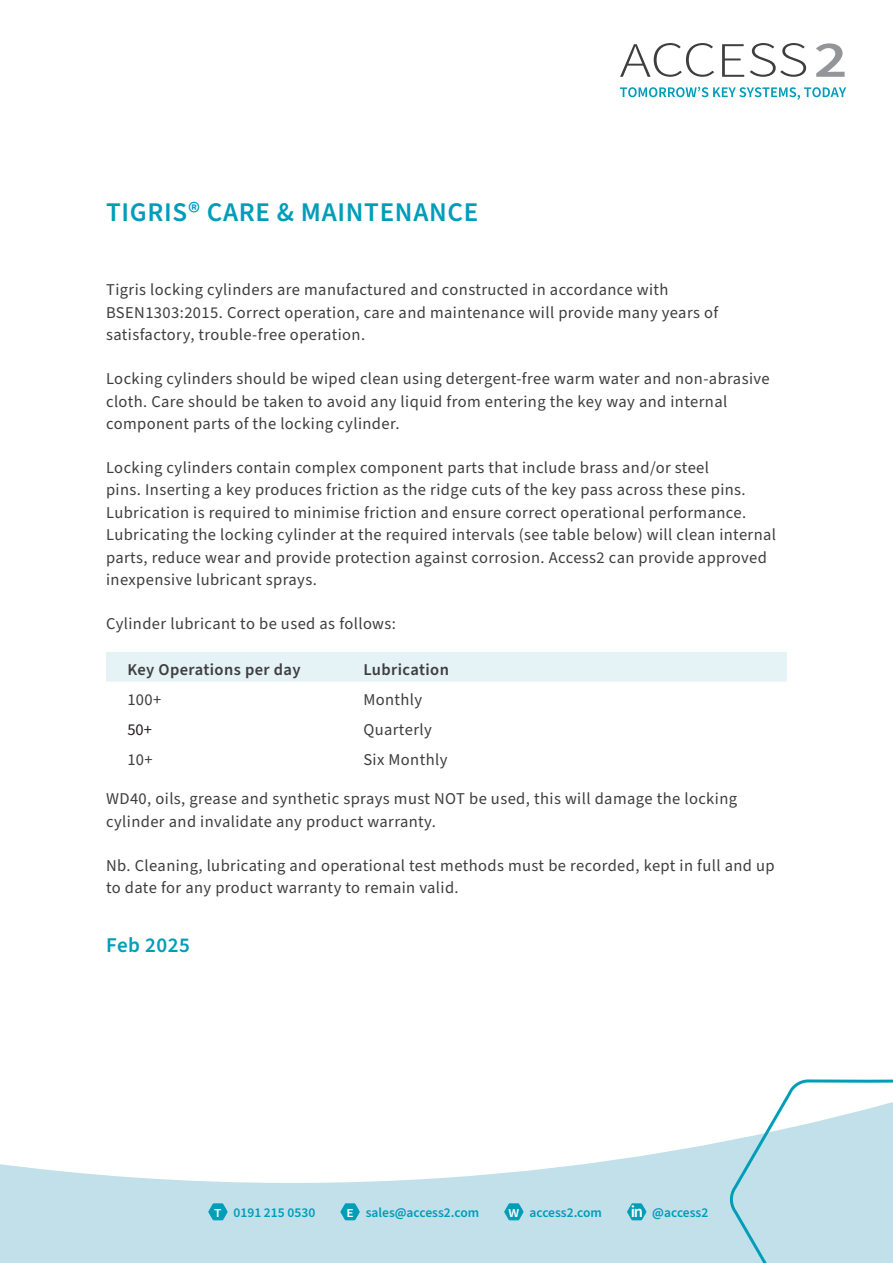
<style>
.page{position:relative;width:893px;height:1263px;background:#fff}
.page>*{position:absolute;margin:0;border:0;box-sizing:border-box;transform-origin:0 0}
.t1{font:600 27px "Source Sans Pro";letter-spacing:.025em;color:#009db9}
.t2{font:600 21px "Source Sans Pro";letter-spacing:.025em;color:#009db9}
.t3{font:16.5px/22.5px "Source Sans Pro";letter-spacing:.025em;color:#3e3e3f}
.t4{font:600 16.5px "Source Sans Pro";letter-spacing:.025em;color:#3e3e3f}
.t5{font:16.5px "Source Sans Pro";color:#231f20}
.t6{font:600 16.5px "Source Sans Pro";color:#fff}
.t7{font:600 13.5px "Source Sans Pro";color:#009db9}
.t8{font:600 12.15px "Source Sans Pro";color:#fff;scale:1.11 1}
</style>
<div class="page">
<svg style="left:0;top:1140px;width:728px;height:123px;fill:#c1e0ea"></svg>
<svg style="left:728px;top:1079px;width:165px;height:184px"></svg>
<svg style="left:620px;top:43px;width:94px;height:34px"></svg>
<svg style="left:722px;top:44px;width:22px;height:33px"></svg>
<svg style="left:750px;top:43px;width:56px;height:34px"></svg>
<svg style="left:816px;top:43px;width:29px;height:34px"></svg>
<svg style="left:620px;top:87px;width:226px;height:13px"></svg>
<svg style="left:208px;top:1202px;width:20px;height:19px"></svg>
<svg style="left:627px;top:1202px;width:20px;height:19px"></svg>
<svg style="left:340px;top:1202px;width:20px;height:19px"></svg>
<svg style="left:504px;top:1202px;width:20px;height:19px"></svg>
<div style="left:106px;top:652px;width:681px;height:30px;background:#e5f2f6"></div>
<p class="t1" style="left:106px;top:194px;width:374px">TIGRIS® CARE &amp; MAINTENANCE</p>
<p class="t3" style="left:106px;top:279px;width:614px">Tigris locking cylinders are manufactured and constructed in accordance with<br>BSEN1303:2015. Correct operation, care and maintenance will provide many years of satisfactory, trouble-free operation.</p>
<p class="t3" style="left:106px;top:368px;width:665px">Locking cylinders should be wiped clean using detergent-free warm water and non-abrasive cloth. Care should be taken to avoid any liquid from entering the key way and internal component parts of the locking cylinder.</p>
<p class="t3" style="left:106px;top:457px;width:672px">Locking cylinders contain complex component parts that include brass and/or steel<br>pins. Inserting a key produces friction as the ridge cuts of the key pass across these pins.<br>Lubrication is required to minimise friction and ensure correct operational performance.<br>Lubricating the locking cylinder at the required intervals (see table below) will clean internal parts, reduce wear and provide protection against corrosion. Access2 can provide approved inexpensive lubricant sprays.</p>
<p class="t3" style="left:106px;top:613px;width:291px">Cylinder lubricant to be used as follows:</p>
<p class="t4" style="left:127px;top:659px;width:175px">Key Operations per day</p>
<p class="t4" style="left:363px;top:659px;width:87px">Lubrication</p>
<p class="t3" style="left:127px;top:689px;width:36px">100+</p>
<p class="t3" style="left:363px;top:689px;width:60px">Monthly</p>
<p class="t5" style="left:127px;top:718px;width:26px">50+</p>
<p class="t3" style="left:363px;top:718px;width:70px">Quarterly</p>
<p class="t3" style="left:127px;top:748px;width:27px">10+</p>
<p class="t3" style="left:363px;top:748px;width:86px">Six Monthly</p>
<p class="t3" style="left:106px;top:788px;width:633px">WD40, oils, grease and synthetic sprays must NOT be used, this will damage the locking cylinder and invalidate any product warranty.</p>
<p class="t3" style="left:106px;top:854px;width:670px">Nb. Cleaning, lubricating and operational test methods must be recorded, kept in full and up to date for any product warranty to remain valid.</p>
<p class="t2" style="left:106px;top:931px;width:85px">Feb 2025</p>
<p class="t8" style="left:214px;top:1204px;width:8px">T</p>
<p class="t7" style="left:234px;top:1204px;width:83px">0191 215 0530</p>
<p class="t8" style="left:346px;top:1204px;width:8px">E</p>
<p class="t7" style="left:366px;top:1204px;width:115px">sales@access2.com</p>
<p class="t8" style="left:508px;top:1204px;width:11px">W</p>
<p class="t7" style="left:529px;top:1204px;width:74px">access2.com</p>
<p class="t6" style="left:631px;top:1200px;width:14px">in</p>
<p class="t7" style="left:652px;top:1204px;width:58px">@access2</p>
</div>
